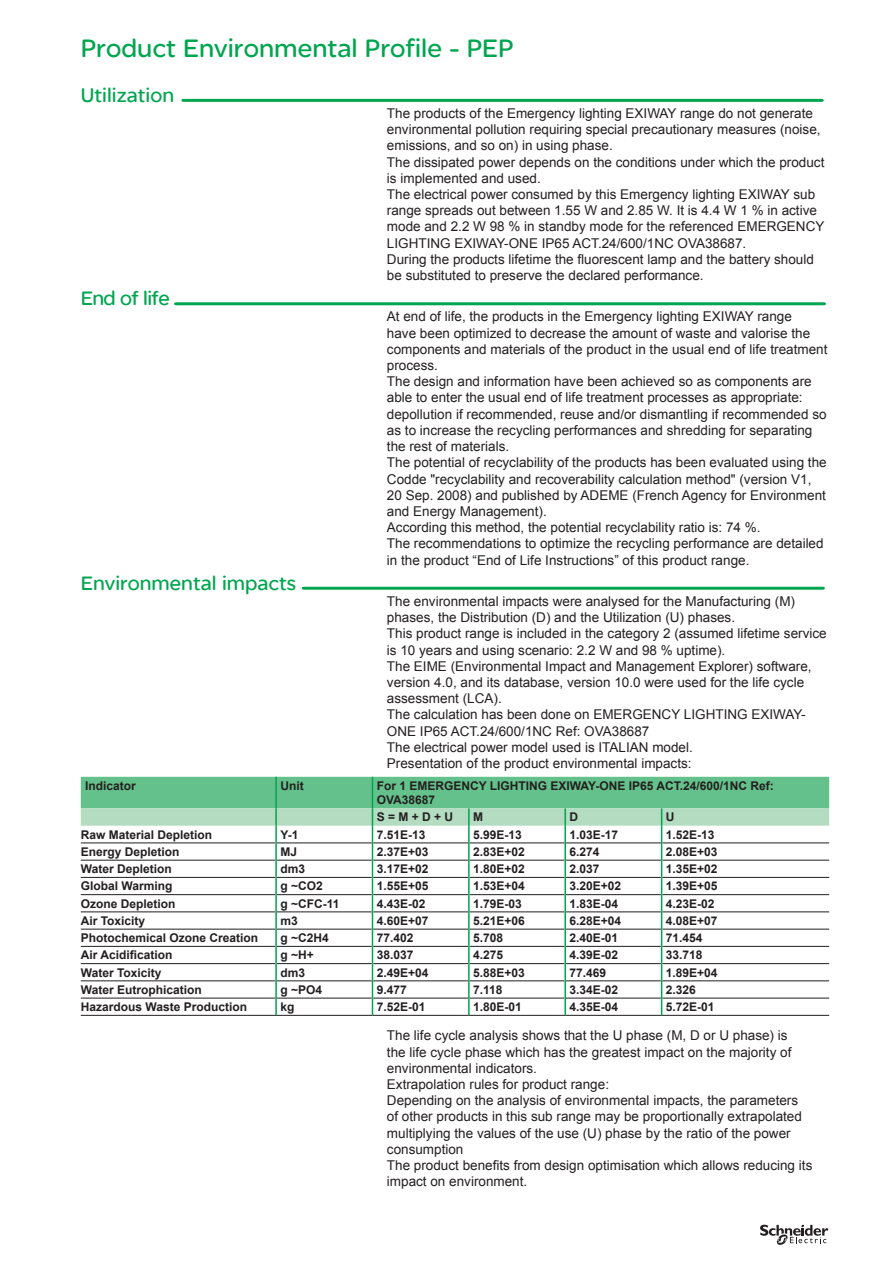
<style>
.page{position:relative;width:893px;height:1263px;background:#fff}
.page>*{position:absolute;margin:0;border:0;box-sizing:border-box;transform-origin:0 0}
.t1{font:27px "SE Optimist";color:#00a54f}
.t2{font:21px "SE Optimist Semi";color:#00a54f}
.t3{font:21px "SE Optimist Semi";letter-spacing:-.03em;color:#00a54f}
.t4{font:13.5px/16.2px "Arial";color:#231f20}
.t5{font:700 12px/14.4px "Arial";color:#231f20}
</style>
<div class="page">
<svg style="left:760px;top:1225px;width:68px;height:20px"></svg>
<svg style="left:181px;top:99px;width:643px;height:3px;background:#0ca957"></svg>
<svg style="left:174px;top:302px;width:652px;height:3px;background:#19ad60"></svg>
<svg style="left:302px;top:587px;width:523px;height:3px;background:#18ad5f"></svg>
<hr style="left:81px;top:1015px;width:195px;height:1px;background:#231f20">
<hr style="left:276px;top:1015px;width:96px;height:1px;background:#231f20">
<hr style="left:372px;top:1015px;width:97px;height:1px;background:#231f20">
<hr style="left:469px;top:1015px;width:96px;height:1px;background:#231f20">
<hr style="left:565px;top:1015px;width:97px;height:1px;background:#231f20">
<hr style="left:662px;top:1015px;width:167px;height:1px;background:#231f20">
<svg style="left:81px;top:777px;width:748px;height:238px"></svg>
<h1 class="t1" style="left:81px;top:33px;width:434px">Product Environmental Profile - PEP</h1>
<h2 class="t2" style="left:81px;top:83px;width:95px">Utilization</h2>
<p class="t4" style="left:387px;top:105px;width:439px">The products of the Emergency lighting EXIWAY range do not generate environmental pollution requiring special precautionary measures (noise, emissions, and so on) in using phase.<br>The dissipated power depends on the conditions under which the product is implemented and used.<br>The electrical power consumed by this Emergency lighting EXIWAY sub range spreads out between 1.55 W and 2.85 W. It is 4.4 W 1 % in active mode and 2.2 W 98 % in standby mode for the referenced EMERGENCY LIGHTING EXIWAY-ONE IP65 ACT.24/600/1NC OVA38687.<br>During the products lifetime the fluorescent lamp and the battery should be substituted to preserve the declared performance.</p>
<h2 class="t3" style="left:81px;top:286px;width:90px">End of life</h2>
<p class="t4" style="left:387px;top:309px;width:442px">At end of life, the products in the Emergency lighting EXIWAY range<br>have been optimized to decrease the amount of waste and valorise the components and materials of the product in the usual end of life treatment process.<br>The design and information have been achieved so as components are able to enter the usual end of life treatment processes as appropriate: depollution if recommended, reuse and/or dismantling if recommended so as to increase the recycling performances and shredding for separating the rest of materials.<br>The potential of recyclability of the products has been evaluated using the Codde "recyclability and recoverability calculation method" (version V1, 20 Sep. 2008) and published by ADEME (French Agency for Environment and Energy Management).<br>According this method, the potential recyclability ratio is: 74 %.<br>The recommendations to optimize the recycling performance are detailed in the product “End of Life Instructions” of this product range.</p>
<h2 class="t2" style="left:81px;top:571px;width:217px">Environmental impacts</h2>
<p class="t4" style="left:387px;top:593px;width:441px">The environmental impacts were analysed for the Manufacturing (M) phases, the Distribution (D) and the Utilization (U) phases.<br>This product range is included in the category 2 (assumed lifetime service is 10 years and using scenario: 2.2 W and 98 % uptime).<br>The EIME (Environmental Impact and Management Explorer) software, version 4.0, and its database, version 10.0 were used for the life cycle assessment (LCA).<br>The calculation has been done on EMERGENCY LIGHTING EXIWAY-ONE IP65 ACT.24/600/1NC Ref: OVA38687<br>The electrical power model used is ITALIAN model.<br>Presentation of the product environmental impacts:</p>
<p class="t5" style="left:85px;top:779px;width:52px">Indicator</p>
<p class="t5" style="left:280px;top:779px;width:25px">Unit</p>
<p class="t5" style="left:377px;top:779px;width:398px">For 1 EMERGENCY LIGHTING EXIWAY-ONE IP65 ACT.24/600/1NC Ref:<br>OVA38687</p>
<p class="t5" style="left:377px;top:810px;width:78px">S = M + D + U</p>
<p class="t5" style="left:473px;top:810px;width:11px">M</p>
<p class="t5" style="left:569px;top:810px;width:10px">D</p>
<p class="t5" style="left:666px;top:810px;width:10px">U</p>
<p class="t5" style="left:81px;top:828px;width:133px">Raw Material Depletion</p>
<p class="t5" style="left:280px;top:828px;width:20px">Y-1</p>
<p class="t5" style="left:377px;top:828px;width:50px">7.51E-13</p>
<p class="t5" style="left:473px;top:828px;width:50px">5.99E-13</p>
<p class="t5" style="left:569px;top:828px;width:50px">1.03E-17</p>
<p class="t5" style="left:666px;top:828px;width:50px">1.52E-13</p>
<p class="t5" style="left:81px;top:845px;width:100px">Energy Depletion</p>
<p class="t5" style="left:280px;top:845px;width:18px">MJ</p>
<p class="t5" style="left:377px;top:845px;width:53px">2.37E+03</p>
<p class="t5" style="left:473px;top:845px;width:53px">2.83E+02</p>
<p class="t5" style="left:569px;top:845px;width:32px">6.274</p>
<p class="t5" style="left:666px;top:845px;width:53px">2.08E+03</p>
<p class="t5" style="left:81px;top:862px;width:92px">Water Depletion</p>
<p class="t5" style="left:280px;top:862px;width:26px">dm3</p>
<p class="t5" style="left:377px;top:862px;width:53px">3.17E+02</p>
<p class="t5" style="left:473px;top:862px;width:53px">1.80E+02</p>
<p class="t5" style="left:569px;top:862px;width:32px">2.037</p>
<p class="t5" style="left:666px;top:862px;width:53px">1.35E+02</p>
<p class="t5" style="left:81px;top:879px;width:93px">Global Warming</p>
<p class="t5" style="left:280px;top:879px;width:44px">g ~CO2</p>
<p class="t5" style="left:377px;top:879px;width:53px">1.55E+05</p>
<p class="t5" style="left:473px;top:879px;width:53px">1.53E+04</p>
<p class="t5" style="left:569px;top:879px;width:53px">3.20E+02</p>
<p class="t5" style="left:666px;top:879px;width:53px">1.39E+05</p>
<p class="t5" style="left:81px;top:897px;width:96px">Ozone Depletion</p>
<p class="t5" style="left:280px;top:897px;width:61px">g ~CFC-11</p>
<p class="t5" style="left:377px;top:897px;width:50px">4.43E-02</p>
<p class="t5" style="left:473px;top:897px;width:50px">1.79E-03</p>
<p class="t5" style="left:569px;top:897px;width:50px">1.83E-04</p>
<p class="t5" style="left:666px;top:897px;width:50px">4.23E-02</p>
<p class="t5" style="left:81px;top:914px;width:66px">Air Toxicity</p>
<p class="t5" style="left:280px;top:914px;width:19px">m3</p>
<p class="t5" style="left:377px;top:914px;width:53px">4.60E+07</p>
<p class="t5" style="left:473px;top:914px;width:53px">5.21E+06</p>
<p class="t5" style="left:569px;top:914px;width:53px">6.28E+04</p>
<p class="t5" style="left:666px;top:914px;width:53px">4.08E+07</p>
<p class="t5" style="left:81px;top:931px;width:179px">Photochemical Ozone Creation</p>
<p class="t5" style="left:280px;top:931px;width:50px">g ~C2H4</p>
<p class="t5" style="left:377px;top:931px;width:38px">77.402</p>
<p class="t5" style="left:473px;top:931px;width:32px">5.708</p>
<p class="t5" style="left:569px;top:931px;width:50px">2.40E-01</p>
<p class="t5" style="left:666px;top:931px;width:38px">71.454</p>
<p class="t5" style="left:81px;top:948px;width:93px">Air Acidification</p>
<p class="t5" style="left:280px;top:948px;width:35px">g ~H+</p>
<p class="t5" style="left:377px;top:948px;width:38px">38.037</p>
<p class="t5" style="left:473px;top:948px;width:32px">4.275</p>
<p class="t5" style="left:569px;top:948px;width:50px">4.39E-02</p>
<p class="t5" style="left:666px;top:948px;width:38px">33.718</p>
<p class="t5" style="left:81px;top:965px;width:82px">Water Toxicity</p>
<p class="t5" style="left:280px;top:965px;width:26px">dm3</p>
<p class="t5" style="left:377px;top:965px;width:53px">2.49E+04</p>
<p class="t5" style="left:473px;top:965px;width:53px">5.88E+03</p>
<p class="t5" style="left:569px;top:965px;width:38px">77.469</p>
<p class="t5" style="left:666px;top:965px;width:53px">1.89E+04</p>
<p class="t5" style="left:81px;top:983px;width:122px">Water Eutrophication</p>
<p class="t5" style="left:280px;top:983px;width:43px">g ~PO4</p>
<p class="t5" style="left:377px;top:983px;width:32px">9.477</p>
<p class="t5" style="left:473px;top:983px;width:31px">7.118</p>
<p class="t5" style="left:569px;top:983px;width:50px">3.34E-02</p>
<p class="t5" style="left:666px;top:983px;width:32px">2.326</p>
<p class="t5" style="left:81px;top:1000px;width:168px">Hazardous Waste Production</p>
<p class="t5" style="left:280px;top:1000px;width:16px">kg</p>
<p class="t5" style="left:377px;top:1000px;width:50px">7.52E-01</p>
<p class="t5" style="left:473px;top:1000px;width:50px">1.80E-01</p>
<p class="t5" style="left:569px;top:1000px;width:50px">4.35E-04</p>
<p class="t5" style="left:666px;top:1000px;width:50px">5.72E-01</p>
<p class="t4" style="left:387px;top:1028px;width:427px">The life cycle analysis shows that the U phase (M, D or U phase) is<br>the life cycle phase which has the greatest impact on the majority of environmental indicators.<br>Extrapolation rules for product range:<br>Depending on the analysis of environmental impacts, the parameters of other products in this sub range may be proportionally extrapolated multiplying the values of the use (U) phase by the ratio of the power consumption<br>The product benefits from design optimisation which allows reducing its impact on environment.</p>
</div>
